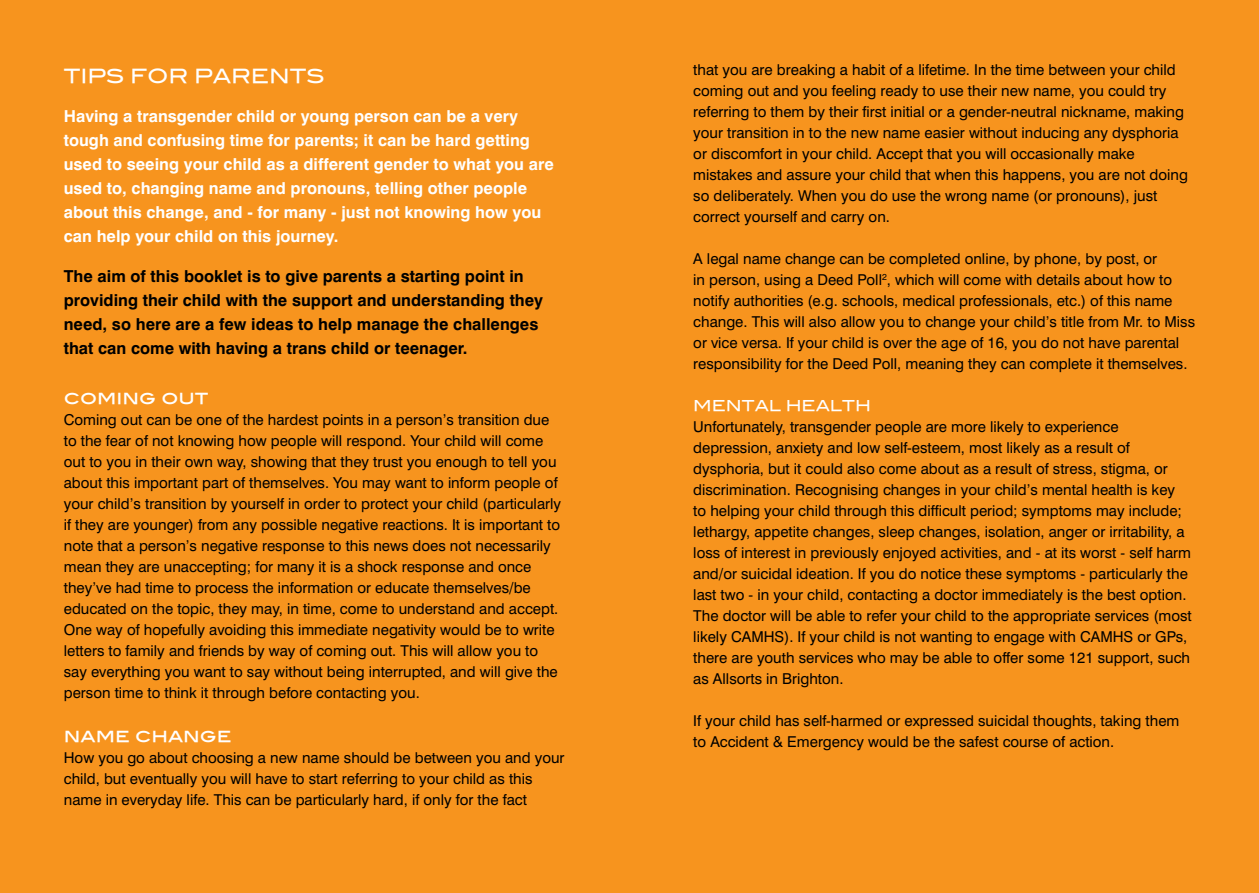
<style>
.page{position:relative;width:1259px;height:893px;background:#fff}
.page>*{position:absolute;margin:0;border:0;box-sizing:border-box;transform-origin:0 0}
.t1{font:19.5px "Blair Md ITCTT Medium";color:#fff}
.t2{font:18px "Blair Md ITCTT Medium";color:#fff}
.t3{font:700 16.5px/24px "Swiss 721 BT";color:#fff}
.t4{font:700 16.5px/24px "Swiss 721 BT";color:#000}
.t5{font:15px/21px "Swiss 721 BT";color:#000}
.t6{font:15px "Blair Md ITCTT Medium";color:#fff}
</style>
<div class="page">
<div style="left:629px;top:0;width:630px;height:893px;background:#f7941e"></div>
<div style="left:0;top:0;width:629px;height:893px;background:#f7941e"></div>
<h1 class="t1" style="left:64px;top:60px;width:262px">TIPS FOR PARENTS</h1>
<p class="t3" style="left:64px;top:104px;width:491px">Having a transgender child or young person can be a very tough and confusing time for parents; it can be hard getting used to seeing your child as a different gender to what you are used to, changing name and pronouns, telling other people about this change, and - for many - just not knowing how you can help your child on this journey.</p>
<p class="t4" style="left:64px;top:264px;width:481px">The aim of this booklet is to give parents a starting point in providing their child with the support and understanding they need, so here are a few ideas to help manage the challenges that can come with having a trans child or teenager.</p>
<p class="t2" style="left:64px;top:383px;width:146px">coming out</p>
<p class="t5" style="left:64px;top:409px;width:499px">Coming out can be one of the hardest points in a person’s transition due to the fear of not knowing how people will respond. Your child will come out to you in their own way, showing that they trust you enough to tell you about this important part of themselves. You may want to inform people of your child’s transition by yourself in order to protect your child (particularly if they are younger) from any possible negative reactions. It is important to note that a person’s negative response to this news does not necessarily mean they are unaccepting; for many it is a shock response and once they’ve had time to process the information or educate themselves/be educated on the topic, they may, in time, come to understand and accept.<br>One way of hopefully avoiding this immediate negativity would be to write letters to family and friends by way of coming out. This will allow you to say everything you want to say without being interrupted, and will give the person time to think it through before contacting you.</p>
<p class="t2" style="left:64px;top:721px;width:169px">name change</p>
<p class="t5" style="left:64px;top:747px;width:502px">How you go about choosing a new name should be between you and your child, but eventually you will have to start referring to your child as this name in everyday life. This can be particularly hard, if only for the fact</p>
<p class="t5" style="left:693px;top:59px;width:496px">that you are breaking a habit of a lifetime. In the time between your child coming out and you feeling ready to use their new name, you could try referring to them by their first initial or a gender-neutral nickname, making your transition in to the new name easier without inducing any dysphoria or discomfort in your child. Accept that you will occasionally make mistakes and assure your child that when this happens, you are not doing so deliberately. When you do use the wrong name (or pronouns), just correct yourself and carry on.</p>
<p class="t5" style="left:693px;top:248px;width:503px">A legal name change can be completed online, by phone, by post, or<br>in person, using a Deed Poll<sup>2</sup>, which will come with details about how to notify authorities (e.g. schools, medical professionals, etc.) of this name change. This will also allow you to change your child’s title from Mr. to Miss or vice versa. If your child is over the age of 16, you do not have parental responsibility for the Deed Poll, meaning they can complete it themselves.</p>
<p class="t6" style="left:693px;top:394px;width:179px">MENTAL HEALTH</p>
<p class="t5" style="left:693px;top:416px;width:500px">Unfortunately, transgender people are more likely to experience depression, anxiety and low self-esteem, most likely as a result of dysphoria, but it could also come about as a result of stress, stigma, or discrimination. Recognising changes in your child’s mental health is key to helping your child through this difficult period; symptoms may include; lethargy, appetite changes, sleep changes, isolation, anger or irritability, a loss of interest in previously enjoyed activities, and - at its worst - self harm and/or suicidal ideation. If you do notice these symptoms - particularly the last two - in your child, contacting a doctor immediately is the best option.<br>The doctor will be able to refer your child to the appropriate services (most likely CAMHS). If your child is not wanting to engage with CAMHS or GPs, there are youth services who may be able to offer some 121 support, such as Allsorts in Brighton.</p>
<p class="t5" style="left:693px;top:710px;width:488px">If your child has self-harmed or expressed suicidal thoughts, taking them to Accident &amp; Emergency would be the safest course of action.</p>
</div>
